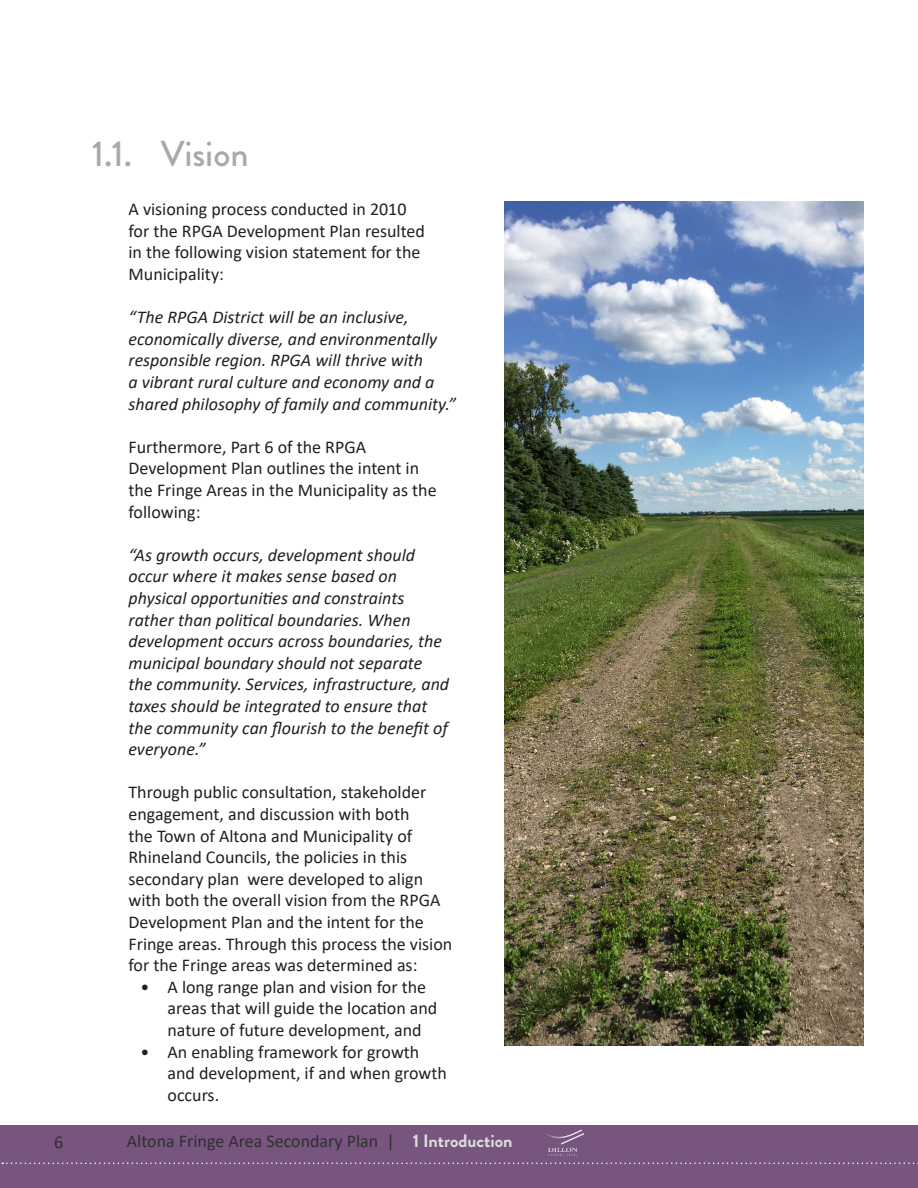
<style>
.page{position:relative;width:918px;height:1188px;background:#fff}
.page>*{position:absolute;margin:0;border:0;box-sizing:border-box;transform-origin:0 0}
.t1{font:500 36px "Brandon Grotesque";color:#a8a9ad}
.Body_Text{font:18px/21.6px "Calibri";color:#231f20}
.Body_Text-2{font:italic 18px/21.6px "Calibri";color:#231f20}
.t2{font:18px "Calibri";color:#312f30}
.s1{font-family:"Brandon Grotesque";font-weight:700;color:#dcdddf}
</style>
<div class="page">
<div style="left:0;top:1125px;width:918px;height:63px;background:#77557f"></div>
<svg style="left:2px;top:1162px;width:916px;height:2px"></svg>
<img style="left:544px;top:1130px;width:40px;height:26px">
<img style="left:505px;top:202px;width:359px;height:844px">
<p class="t1" style="left:92px;top:128px;width:158px">1.1. Vision</p>
<p class="Body_Text" style="left:129px;top:198px;width:298px">A visioning process conducted in 2010 for the RPGA Development Plan resulted in the following vision statement for the Municipality:</p>
<p class="Body_Text-2" style="left:129px;top:306px;width:329px">“The RPGA District will be an inclusive, economically diverse, and environmentally responsible region. RPGA will thrive with<br>a vibrant rural culture and economy and a shared philosophy of family and community.”</p>
<p class="Body_Text" style="left:129px;top:435px;width:310px">Furthermore, Part 6 of the RPGA<br>Development Plan outlines the intent in the Fringe Areas in the Municipality as the following:</p>
<p class="Body_Text-2" style="left:129px;top:543px;width:322px">“As growth occurs, development should occur where it makes sense based on physical opportunities and constraints rather than political boundaries. When development occurs across boundaries, the municipal boundary should not separate the community. Services, infrastructure, and taxes should be integrated to ensure that the community can flourish to the benefit of everyone.”</p>
<p class="Body_Text" style="left:129px;top:781px;width:325px">Through public consultation, stakeholder engagement, and discussion with both<br>the Town of Altona and Municipality of Rhineland Councils, the policies in this secondary plan were developed to align with both the overall vision from the RPGA Development Plan and the intent for the Fringe areas. Through this process the vision for the Fringe areas was determined as:</p>
<p class="Body_Text" style="left:168px;top:975px;width:271px;text-indent:-27px">• A long range plan and vision for the areas that will guide the location and nature of future development, and</p>
<p class="Body_Text" style="left:168px;top:1040px;width:281px;text-indent:-27px">• An enabling framework for growth and development, if and when growth occurs.</p>
<p class="t2" style="left:54px;top:1129px;width:11px">6</p>
<p class="t2" style="left:127px;top:1129px;width:387px">Altona Fringe Area Secondary Plan | <span class="s1">1 Introduction</span></p>
</div>
